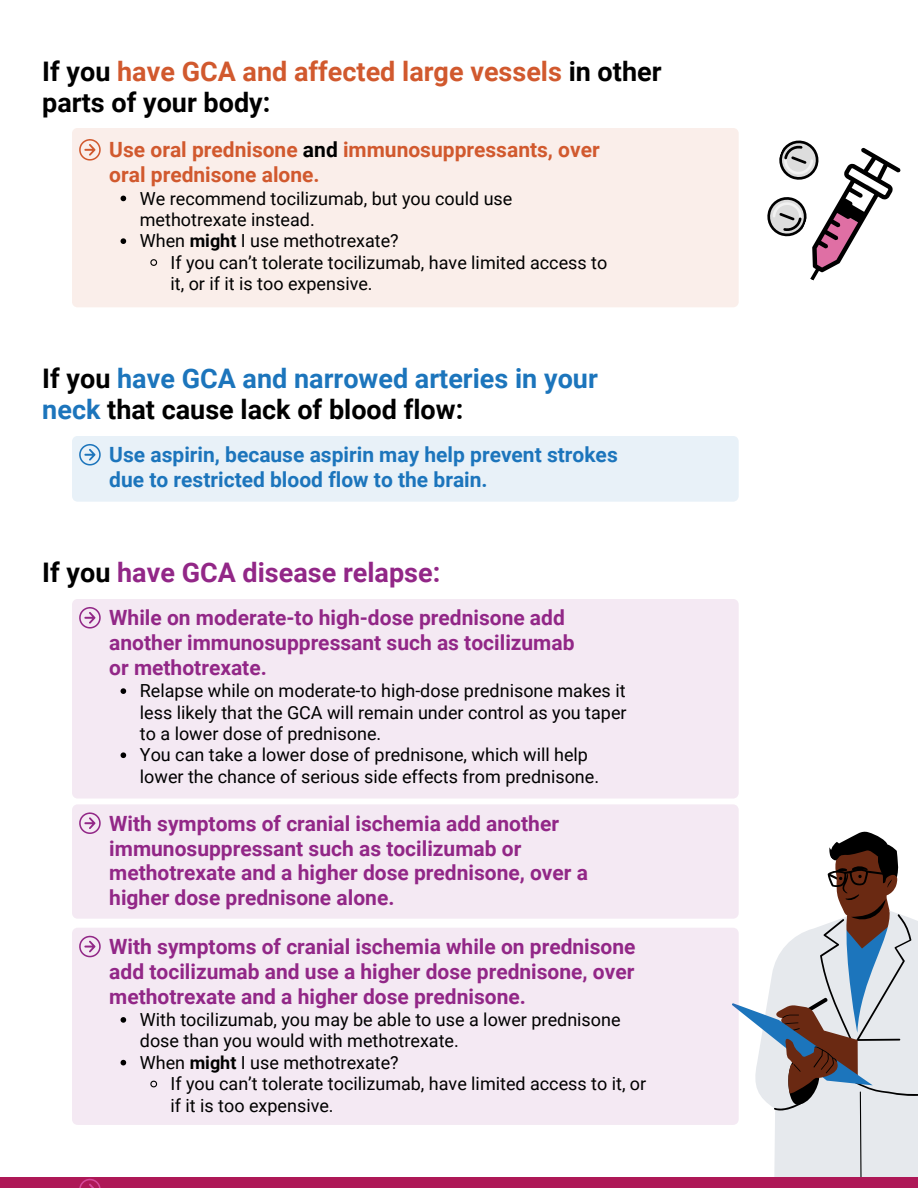
<style>
.page{position:relative;width:918px;height:1188px;background:#fff}
.page>*{position:absolute;margin:0;border:0;box-sizing:border-box;transform-origin:0 0}
.t1{font:700 27px/31.5px "Roboto";color:#1c75bc}
.t2{font:700 27px/31.5px "Roboto";color:#d1592e}
.t3{font:700 27px "Roboto";color:#922787}
.t4{font:700 21px/24.8px "Roboto";color:#922787}
.t5{font:700 21px/24.8px "Roboto";color:#1c75bc}
.t6{font:700 21px/24.8px "Roboto";color:#d1592e}
.t7{font:18px/21.3px "Roboto";color:#000}
.s1{color:#000}
.s2{font-weight:700}
</style>
<div class="page">
<svg style="left:731px;top:831px;width:187px;height:347px"></svg>
<div style="left:0;top:1178px;width:918px;height:10px;background:#ae1857"></div>
<div style="left:72px;top:128px;width:667px;height:179px;background:#faeeea"></div>
<svg style="left:79px;top:139px;width:22px;height:22px"></svg>
<svg style="left:767px;top:140px;width:134px;height:141px"></svg>
<div style="left:72px;top:436px;width:667px;height:66px;background:#e8f1f8"></div>
<svg style="left:79px;top:444px;width:22px;height:22px"></svg>
<svg style="left:79px;top:1179px;width:22px;height:9px"></svg>
<div style="left:72px;top:599px;width:667px;height:200px;background:#f4e9f3"></div>
<svg style="left:79px;top:607px;width:22px;height:22px"></svg>
<div style="left:72px;top:804px;width:667px;height:115px;background:#f4e9f3"></div>
<svg style="left:79px;top:812px;width:22px;height:22px"></svg>
<div style="left:72px;top:928px;width:667px;height:197px;background:#f4e9f3"></div>
<svg style="left:79px;top:936px;width:22px;height:21px"></svg>
<svg style="left:121px;top:196px;width:5px;height:5px"></svg>
<svg style="left:121px;top:238px;width:5px;height:6px"></svg>
<svg style="left:150px;top:258px;width:8px;height:9px"></svg>
<svg style="left:121px;top:688px;width:5px;height:6px"></svg>
<svg style="left:121px;top:752px;width:5px;height:6px"></svg>
<svg style="left:121px;top:1017px;width:5px;height:6px"></svg>
<svg style="left:121px;top:1060px;width:5px;height:5px"></svg>
<svg style="left:150px;top:1080px;width:8px;height:8px"></svg>
<p class="t2" style="left:42px;top:56px;width:621px"><span class="s1">If you</span> have GCA and affected large vessels <span class="s1">in other parts of your body:</span></p>
<h1 class="t6" style="left:109px;top:138px;width:492px">Use oral prednisone <span class="s1">and</span> immunosuppressants, over oral prednisone alone.</h1>
<p class="t7" style="left:140px;top:188px;width:374px">We recommend tocilizumab, but you could use methotrexate instead.</p>
<h2 class="t7" style="left:140px;top:231px;width:260px">When <span class="s2">might</span> I use methotrexate?</h2>
<p class="t7" style="left:170px;top:252px;width:438px">If you can’t tolerate tocilizumab, have limited access to it, or if it is too expensive.</p>
<p class="t1" style="left:42px;top:363px;width:557px"><span class="s1">If you</span> have GCA and narrowed arteries in your neck <span class="s1">that cause lack of blood flow:</span></p>
<p class="t5" style="left:109px;top:443px;width:510px">Use aspirin, because aspirin may help prevent strokes due to restricted blood flow to the brain.</p>
<p class="t3" style="left:42px;top:557px;width:400px"><span class="s1">If you</span> have GCA disease relapse:</p>
<p class="t4" style="left:109px;top:606px;width:467px">While on moderate-to high-dose prednisone add another immunosuppressant such as tocilizumab or methotrexate.</p>
<p class="t7" style="left:140px;top:681px;width:488px;text-align:justify">Relapse while on moderate-to high-dose prednisone makes it less likely that the GCA will remain under control as you taper to a lower dose of prednisone.</p>
<h1 class="t7" style="left:140px;top:745px;width:461px">You can take a lower dose of prednisone, which will help lower the chance of serious side effects from prednisone.</h1>
<h2 class="t4" style="left:109px;top:811px;width:480px">With symptoms of cranial ischemia add another immunosuppressant such as tocilizumab or methotrexate and a higher dose prednisone, over a higher dose prednisone alone.</h2>
<h1 class="t4" style="left:109px;top:935px;width:528px;text-align:justify">With symptoms of cranial ischemia while on prednisone add tocilizumab and use a higher dose prednisone, over methotrexate and a higher dose prednisone.</h1>
<p class="t7" style="left:140px;top:1009px;width:482px">With tocilizumab, you may be able to use a lower prednisone dose than you would with methotrexate.</p>
<h2 class="t7" style="left:140px;top:1052px;width:260px">When <span class="s2">might</span> I use methotrexate?</h2>
<p class="t7" style="left:170px;top:1073px;width:477px">If you can’t tolerate tocilizumab, have limited access to it, or if it is too expensive.</p>
</div>
